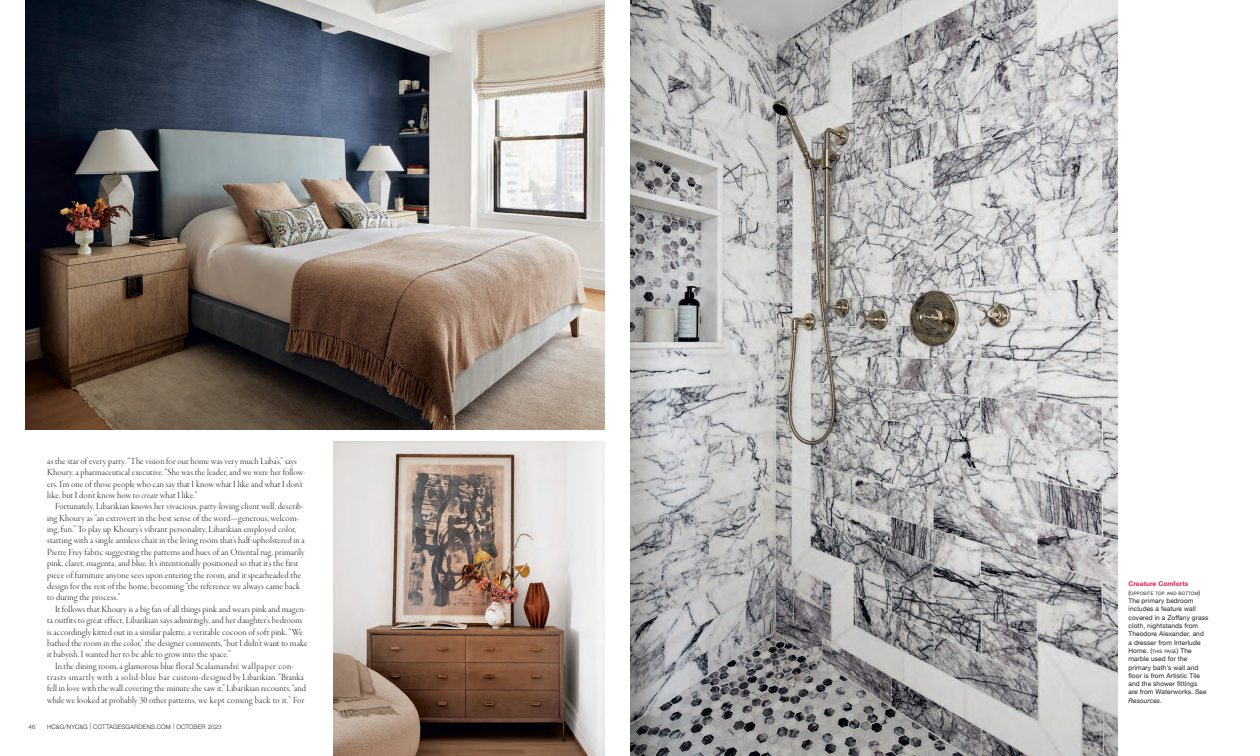
<style>
.page{position:relative;width:1260px;height:756px;background:#fff}
.page>*{position:absolute;margin:0;border:0;box-sizing:border-box;transform-origin:0 0}
.Body_Text_serif_inde{font:9.62px/11.4px "Garamond Premr Pro Lt Disp";letter-spacing:.015em;color:#231f20}
.Caption_hed{font:6.56px/8.3px "Helvetica Neue";letter-spacing:.015em;color:#231f20}
.Caption_hed-2{font:700 6.56px "Helvetica Neue";letter-spacing:.015em;color:#e31851}
.t1{font:300 6.12px "Helvetica Neue";letter-spacing:.03em;color:#231f20}
.Caption_hed-3{font:4.55px "Helvetica Neue";letter-spacing:.02em;color:#231f20}
.s1{font-family:"Garamond Premr Pro Lt It Disp"}
.s2{font-size:6.56px}
.s3{font-style:inherit}
.s4{font-size:4.55px}
.s5{font-style:italic}
</style>
<div class="page">
<img style="left:25px;top:0;width:580px;height:430px">
<img style="left:334px;top:441px;width:271px;height:315px">
<img style="left:630px;top:0;width:488px;height:756px">
<p class="Body_Text_serif_inde" style="left:47px;top:456px;width:260px">as the star of every party. “The vision for our home was very much Luba’s,” says Khoury, a pharmaceutical executive. “She was the leader, and we were her follow&shy;ers. I’m one of those people who can say that I know what I like and what I don’t like, but I don’t know how to <span class="s1">create</span> what I like.”</p>
<p class="Body_Text_serif_inde" style="left:47px;top:501px;width:259px;text-indent:8px">Fortunately, Libarikian knows her vivacious, party-loving client well, describ&shy;ing Khoury as “an extrovert in the best sense of the word—generous, welcom&shy;ing, fun.” To play up Khoury’s vibrant personality, Libarikian employed color, starting with a single armless chair in the living room that’s half-upholstered in a Pierre Frey fabric suggesting the patterns and hues of an Oriental rug, primarily pink, claret, magenta, and blue. It’s intentionally positioned so that it’s the first piece of furniture anyone sees upon entering the room, and it spearheaded the design for the rest of the home, becoming “the reference we always came back to during the process.”</p>
<p class="Body_Text_serif_inde" style="left:47px;top:603px;width:262px;text-indent:8px">It follows that Khoury is a big fan of all things pink and wears pink and magen&shy;ta outfits to great effect, Libarikian says admiringly, and her daughter’s bedroom is accordingly kitted out in a similar palette, a veritable cocoon of soft pink. “We bathed the room in the color,” the designer comments, “but I didn’t want to make it babyish. I wanted her to be able to grow into the space.”</p>
<p class="Body_Text_serif_inde" style="left:47px;top:660px;width:260px;text-align:center">In the dining room, a glamorous blue floral Scalamandré wallpaper con&shy;trasts smartly with a solid-blue bar custom-designed by Libarikian. “Branka fell in love with the wall covering the minute she saw it,” Libarikian recounts, “and while we looked at probably 30 other patterns, we kept coming back to it.” For</p>
<p class="t1" style="left:29px;top:721px;width:9px">46</p>
<p class="t1" style="left:47px;top:721px;width:176px">HC&amp;G/NYC&amp;G | COTTAGESGARDENS.COM | OCTOBER 2023</p>
<p class="Caption_hed-2" style="left:1128px;top:579px;width:62px">Creature Comforts</p>
<p class="Caption_hed-3" style="left:1128px;top:590px;width:73px"><span class="s2">(</span>OPPOSITE TOP AND BOTTOM<span class="s2">)</span></p>
<p class="Caption_hed" style="left:1128px;top:597px;width:81px">The primary bedroom includes a feature wall covered in a Zoffany grass cloth, nightstands from<br>Theodore Alexander, and a dresser from Interlude<br>Home. <span class="s3">(</span><span class="s4">THIS PAGE</span><span class="s3">)</span> The marble used for the primary bath’s wall and floor is from Artistic Tile and the shower fittings<br>are from Waterworks. <span class="s5">See<br>Resources</span>.</p>
</div>
